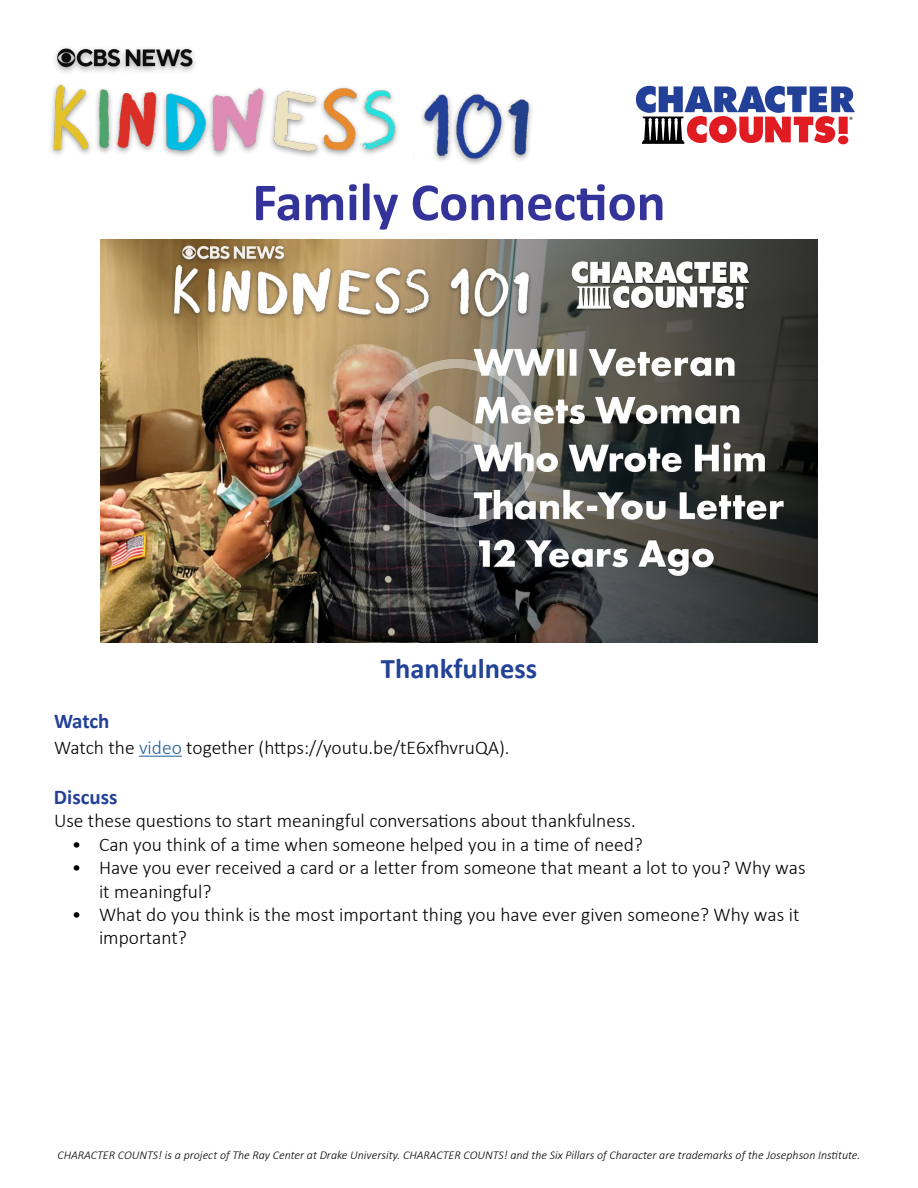
<style>
.page{position:relative;width:918px;height:1188px;background:#fff}
.page>*{position:absolute;margin:0;border:0;box-sizing:border-box;transform-origin:0 0}
.t1{font:700 54px "Calibri";color:#339}
.t2{font:700 28.5px "Calibri";color:#234396}
.t3{font:700 21px "Calibri";color:#234098}
.t4{font:300 19.5px/23.4px "Calibri";color:#000}
.t5{font:italic 300 12px "Calibri";color:#000}
.s1{color:#215e9e}
</style>
<div class="page">
<img style="left:51px;top:85px;width:481px;height:79px">
<img style="left:55px;top:48px;width:140px;height:25px">
<svg style="left:636px;top:86px;width:219px;height:58px"></svg>
<hr style="left:139px;top:756px;width:43px;height:1px;background:#215e9e">
<img style="left:101px;top:240px;width:716px;height:403px">
<img style="left:360px;top:341px;width:193px;height:197px">
<h1 class="t1" style="left:252px;top:164px;width:415px">Family Connection</h1>
<h2 class="t2" style="left:381px;top:648px;width:158px">Thankfulness</h2>
<p class="t3" style="left:54px;top:707px;width:57px">Watch</p>
<p class="t4" style="left:54px;top:735px;width:457px">Watch the <span class="s1">video</span> together (https://youtu.be/tE6xfhvruQA).</p>
<p class="t3" style="left:54px;top:782px;width:65px">Discuss</p>
<p class="t4" style="left:54px;top:809px;width:583px">Use these questions to start meaningful conversations about thankfulness.</p>
<p class="t4" style="left:72px;top:833px;width:572px">• Can you think of a time when someone helped you in a time of need?</p>
<p class="t4" style="left:99px;top:856px;width:708px;text-indent:-27px">• Have you ever received a card or a letter from someone that meant a lot to you? Why was it meaningful?</p>
<p class="t4" style="left:99px;top:903px;width:702px;text-indent:-27px">• What do you think is the most important thing you have ever given someone? Why was it important?</p>
<p class="t5" style="left:57px;top:1147px;width:805px">CHARACTER COUNTS! is a project of The Ray Center at Drake University. CHARACTER COUNTS! and the Six Pillars of Character are trademarks of the Josephson Institute.</p>
</div>
